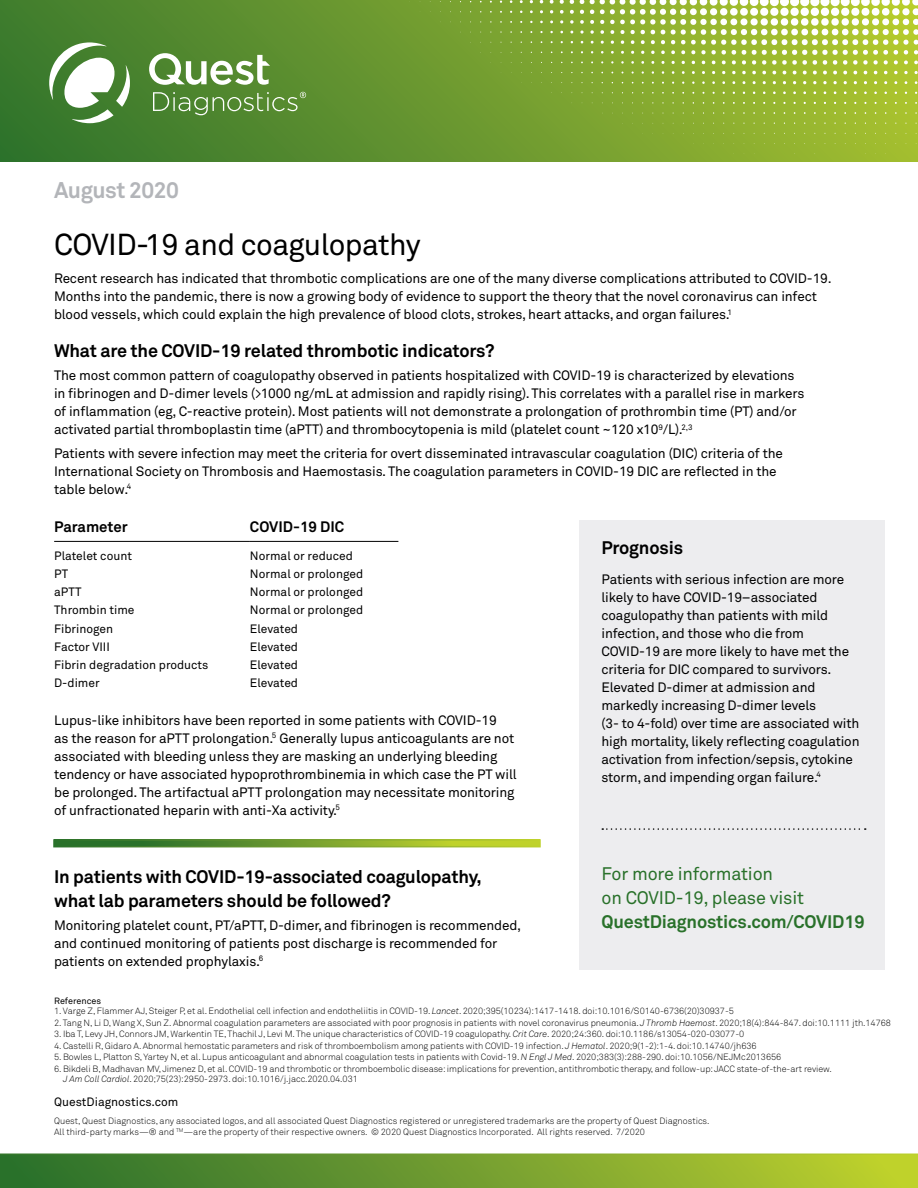
<style>
.page{position:relative;width:918px;height:1188px;background:#fff}
.page>*{position:absolute;margin:0;border:0;box-sizing:border-box;transform-origin:0 0}
.t1{font:30px "Akkurat Pro";letter-spacing:-.02em;color:#000}
.t2{font:700 22.5px "Akkurat Pro";letter-spacing:-.02em;color:#b3b5b9}
.t3{font:700 18px/24px "Akkurat Pro";letter-spacing:-.01em;color:#000}
.t4{font:18px/24px "Akkurat Pro";letter-spacing:-.01em;color:#29712a}
.t5{font:700 15px "Akkurat Pro";color:#000}
.t6{font:13.5px/18px "Akkurat Pro";letter-spacing:-.01em;color:#000}
.t7{font:12px "Akkurat Pro";color:#000}
.t8{font:300 9px/10.5px "Akkurat Pro";letter-spacing:-.005em;color:#000}
.t9{font:9px "Akkurat Pro";color:#000}
.s1{font-weight:700}
.s2{font-style:italic}
</style>
<div class="page">
<div style="left:0;top:0;width:918px;height:162px;background:linear-gradient(to right,#35752d,#9fbb31)"></div>
<svg style="left:0;top:1154px;width:918px;height:34px;background:#739e2e"></svg>
<svg style="left:56px;top:842px;width:482px;height:2px"></svg>
<div style="left:579px;top:521px;width:306px;height:449px;background:#ededef"></div>
<svg style="left:297px;top:0;width:621px;height:154px;background:#8bae3e"></svg>
<svg style="left:49px;top:42px;width:81px;height:81px"></svg>
<svg style="left:149px;top:53px;width:157px;height:62px;background:#76a15a"></svg>
<svg style="left:602px;top:828px;width:264px;height:2px"></svg>
<hr style="left:54px;top:541px;width:196px;height:1px;background:#000">
<hr style="left:250px;top:541px;width:148px;height:1px;background:#000">
<p class="t2" style="left:54px;top:176px;width:126px">August 2020</p>
<p class="t1" style="left:54px;top:227px;width:368px">COVID-19 and coagulopathy</p>
<p class="t6" style="left:54px;top:270px;width:779px">Recent research has indicated that thrombotic complications are one of the many diverse complications attributed to COVID-19.<br>Months into the pandemic, there is now a growing body of evidence to support the theory that the novel coronavirus can infect blood vessels, which could explain the high prevalence of blood clots, strokes, heart attacks, and organ failures.<sup>1</sup></p>
<p class="t3" style="left:54px;top:338px;width:442px">What are the COVID-19 related thrombotic indicators?</p>
<p class="t6" style="left:54px;top:366px;width:752px">The most common pattern of coagulopathy observed in patients hospitalized with COVID-19 is characterized by elevations in fibrinogen and D-dimer levels (&gt;1000 ng/mL at admission and rapidly rising). This correlates with a parallel rise in markers of inflammation (eg, C-reactive protein). Most patients will not demonstrate a prolongation of prothrombin time (PT) and/or activated partial thromboplastin time (aPTT) and thrombocytopenia is mild (platelet count ~120 x10<sup>9</sup>/L).<sup>2,3</sup></p>
<p class="t6" style="left:54px;top:444px;width:731px">Patients with severe infection may meet the criteria for overt disseminated intravascular coagulation (DIC) criteria of the<br>International Society on Thrombosis and Haemostasis. The coagulation parameters in COVID-19 DIC are reflected in the table below.<sup>4</sup></p>
<p class="t5" style="left:54px;top:518px;width:75px">Parameter</p>
<p class="t5" style="left:250px;top:518px;width:96px">COVID-19 DIC</p>
<p class="t7" style="left:54px;top:549px;width:79px">Platelet count</p>
<p class="t7" style="left:250px;top:549px;width:105px">Normal or reduced</p>
<p class="t7" style="left:54px;top:567px;width:15px">PT</p>
<p class="t7" style="left:250px;top:567px;width:115px">Normal or prolonged</p>
<p class="t7" style="left:54px;top:585px;width:29px">aPTT</p>
<p class="t7" style="left:250px;top:585px;width:115px">Normal or prolonged</p>
<p class="t7" style="left:54px;top:603px;width:82px">Thrombin time</p>
<p class="t7" style="left:250px;top:603px;width:115px">Normal or prolonged</p>
<p class="t7" style="left:54px;top:621px;width:61px">Fibrinogen</p>
<p class="t7" style="left:250px;top:621px;width:50px">Elevated</p>
<p class="t7" style="left:54px;top:639px;width:57px">Factor VIII</p>
<p class="t7" style="left:250px;top:639px;width:50px">Elevated</p>
<p class="t7" style="left:54px;top:657px;width:156px">Fibrin degradation products</p>
<p class="t7" style="left:250px;top:657px;width:50px">Elevated</p>
<p class="t7" style="left:54px;top:675px;width:47px">D-dimer</p>
<p class="t7" style="left:250px;top:675px;width:50px">Elevated</p>
<p class="t6" style="left:54px;top:711px;width:464px">Lupus-like inhibitors have been reported in some patients with COVID-19<br>as the reason for aPTT prolongation.<sup>5</sup> Generally lupus anticoagulants are not associated with bleeding unless they are masking an underlying bleeding tendency or have associated hypoprothrombinemia in which case the PT will be prolonged. The artifactual aPTT prolongation may necessitate monitoring of unfractionated heparin with anti-Xa activity.<sup>5</sup></p>
<p class="t3" style="left:54px;top:864px;width:429px">In patients with COVID-19-associated coagulopathy, what lab parameters should be followed?</p>
<p class="t6" style="left:54px;top:916px;width:469px">Monitoring platelet count, PT/aPTT, D-dimer, and fibrinogen is recommended, and continued monitoring of patients post discharge is recommended for patients on extended prophylaxis.<sup>6</sup></p>
<p class="t3" style="left:602px;top:536px;width:83px">Prognosis</p>
<p class="t6" style="left:602px;top:570px;width:260px">Patients with serious infection are more likely to have COVID-19–associated coagulopathy than patients with mild infection, and those who die from COVID-19 are more likely to have met the criteria for DIC compared to survivors.<br>Elevated D-dimer at admission and markedly increasing D-dimer levels<br>(3- to 4-fold) over time are associated with high mortality, likely reflecting coagulation activation from infection/sepsis, cytokine storm, and impending organ failure.<sup>4</sup></p>
<p class="t4" style="left:602px;top:862px;width:265px">For more information<br>on COVID-19, please visit<br><span class="s1">QuestDiagnostics.com/COVID19</span></p>
<p class="t9" style="left:54px;top:995px;width:49px">References</p>
<p class="t8" style="left:54px;top:1006px;width:681px">1. Varge Z, Flammer AJ, Steiger P, et al. Endothelial cell infection and endotheliitis in COVID-19. <span class="s2">Lancet</span>. 2020;395(10234):1417-1418. doi:10.1016/S0140-6736(20)30937-5</p>
<p class="t8" style="left:54px;top:1017px;width:838px">2. Tang N, Li D, Wang X, Sun Z. Abnormal coagulation parameters are associated with poor prognosis in patients with novel coronavirus pneumonia. <span class="s2">J Thromb Haemost</span>. 2020;18(4):844-847. doi:10.1111 jth.14768</p>
<p class="t8" style="left:54px;top:1029px;width:692px">3. Iba T, Levy JH, Connors JM, Warkentin TE, Thachil J, Levi M. The unique characteristics of COVID-19 coagulopathy. <span class="s2">Crit Care</span>. 2020;24:360. doi:10.1186/s13054-020-03077-0</p>
<p class="t8" style="left:54px;top:1040px;width:704px">4. Castelli R, Gidaro A. Abnormal hemostatic parameters and risk of thromboembolism among patients with COVID-19 infection. <span class="s2">J Hematol</span>. 2020;9(1-2):1-4. doi:10.14740/jh636</p>
<p class="t8" style="left:54px;top:1052px;width:729px">5. Bowles L, Platton S, Yartey N, et al. Lupus anticoagulant and abnormal coagulation tests in patients with Covid-19. <span class="s2">N Engl J Med</span>. 2020;383(3):288-290. doi:10.1056/NEJMc2013656</p>
<p class="t8" style="left:63px;top:1064px;width:770px;text-indent:-9px">6. Bikdeli B, Madhavan MV, Jimenez D, et al. COVID-19 and thrombotic or thromboembolic disease: implications for prevention, antithrombotic therapy, and follow-up: JACC state-of-the-art review.<br><span class="s2">J Am Coll Cardiol</span>. 2020;75(23):2950-2973. doi:10.1016/j.jacc.2020.04.031</p>
<p class="t7" style="left:54px;top:1094px;width:126px">QuestDiagnostics.com</p>
<p class="t8" style="left:54px;top:1116px;width:657px">Quest, Quest Diagnostics, any associated logos, and all associated Quest Diagnostics registered or unregistered trademarks are the property of Quest Diagnostics.<br>All third-party marks—® and <sup>TM</sup>—are the property of their respective owners. © 2020 Quest Diagnostics Incorporated. All rights reserved. 7/2020</p>
</div>
